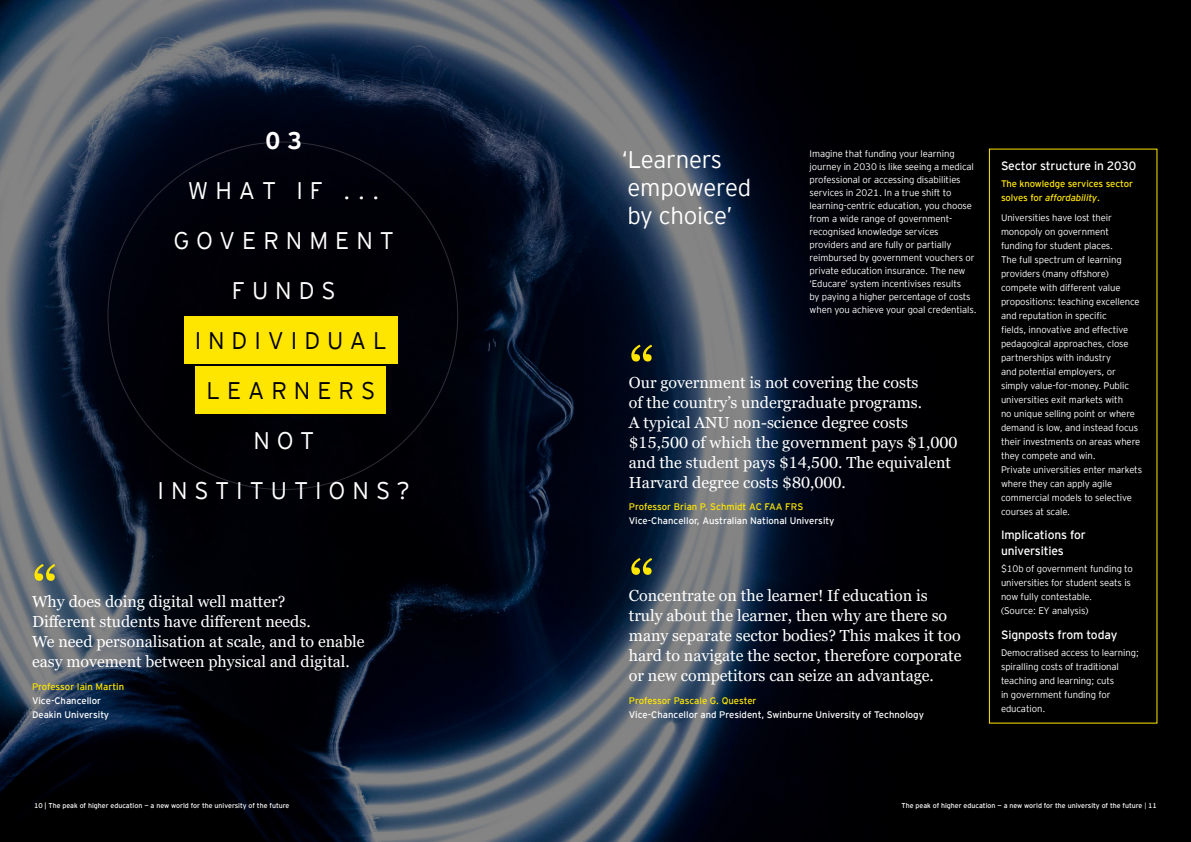
<style>
.page{position:relative;width:1191px;height:842px;background:#fff}
.page>*{position:absolute;margin:0;border:0;box-sizing:border-box;transform-origin:0 0}
.t1{font:64px "Georgia Pro";color:#ffe600}
.t2{font:300 24px/50px "EY Interstate";letter-spacing:.29em;color:#fff;text-align:center}
.t3{font:300 24px/28px "EY Interstate";letter-spacing:-.01em;color:#fff}
.t4{font:300 24px/50px "EY Interstate";letter-spacing:.29em;color:#000;text-align:center}
.t5{font:700 24px "EY Interstate";color:#fff}
.t6{font:16px/20px "Georgia Pro";color:#fff}
.t7{font:12px/16px "EY Interstate";letter-spacing:-.01em;color:#fff}
.t8{font:300 9.5px/14px "EY Interstate";letter-spacing:-.01em;color:#fff}
.t9{font:9.5px/14px "EY Interstate";color:#fff}
.t10{font:9.5px/14px "EY Interstate";letter-spacing:-.01em;color:#ffe600}
.t11{font:7px "EY Interstate";color:#fff}
.s1{font-style:italic}
.s2{font-weight:300}
</style>
<div class="page">
<img style="left:0;top:0;width:1191px;height:842px">
<div style="left:184px;top:316px;width:214px;height:48px;background:#ffe600"></div>
<div style="left:196px;top:366px;width:190px;height:48px;background:#ffe600"></div>
<div style="left:989px;top:149px;width:168px;height:574px;border:1px solid #ffe600"></div>
<h1 class="t1" style="left:32px;top:553px;width:28px">“</h1>
<h2 class="t5" style="left:265px;top:124px;width:38px">0 3</h2>
<h2 class="t2" style="left:173px;top:165px;width:222px">WHAT IF ...<br>GOVERNMENT<br>FUNDS</h2>
<h2 class="t4" style="left:195px;top:314px;width:194px">INDIVIDUAL<br>LEARNERS</h2>
<h2 class="t2" style="left:157px;top:414px;width:254px">NOT<br>INSTITUTIONS?</h2>
<h3 class="t6" style="left:32px;top:592px;width:334px">Why does doing digital well matter?<br>Different students have different needs.<br>We need personalisation at scale, and to enable easy movement between physical and digital.</h3>
<p class="t10" style="left:32px;top:679px;width:94px">Professor Iain Martin</p>
<p class="t9" style="left:32px;top:693px;width:79px">Vice-Chancellor<br>Deakin University</p>
<p class="t8" style="left:809px;top:146px;width:169px;line-height:13px">Imagine that funding your learning journey in 2030 is like seeing a medical professional or accessing disabilities services in 2021. In a true shift to learning-centric education, you choose from a wide range of government&shy;recognised knowledge services providers and are fully or partially reimbursed by government vouchers or private education insurance. The new ‘Educare’ system incentivises results<br>by paying a higher percentage of costs when you achieve your goal credentials.</p>
<p class="t7" style="left:1001px;top:157px;width:137px">Sector structure in 2030</p>
<h2 class="t3" style="left:622px;top:145px;width:131px">‘Learners empowered by choice’</h2>
<p class="t10" style="left:1001px;top:176px;width:134px">The knowledge services sector solves for <span class="s1">affordability</span>.</p>
<p class="t8" style="left:1001px;top:210px;width:143px">Universities have lost their monopoly on government funding for student places.<br>The full spectrum of learning providers (many offshore) compete with different value propositions: teaching excellence and reputation in specific<br>fields, innovative and effective pedagogical approaches, close partnerships with industry<br>and potential employers, or simply value-for-money. Public universities exit markets with<br>no unique selling point or where demand is low, and instead focus their investments on areas where they compete and win.<br>Private universities enter markets where they can apply agile commercial models to selective courses at scale.</p>
<p class="t7" style="left:1001px;top:526px;width:86px">Implications for universities</p>
<p class="t8" style="left:1001px;top:561px;width:133px">$10b of government funding to universities for student seats is now fully contestable.<br>(Source: EY analysis)</p>
<p class="t7" style="left:1001px;top:626px;width:118px">Signposts from today</p>
<p class="t8" style="left:1001px;top:645px;width:139px">Democratised access to learning; spiralling costs of traditional teaching and learning; cuts<br>in government funding for education.</p>
<h1 class="t1" style="left:629px;top:334px;width:28px">“</h1>
<p class="t6" style="left:629px;top:373px;width:330px">Our government is not covering the costs<br>of the country’s undergraduate programs.<br>A typical ANU non-science degree costs $15,500 of which the government pays $1,000 and the student pays $14,500. The equivalent Harvard degree costs $80,000.</p>
<p class="t10" style="left:629px;top:499px;width:176px">Professor Brian P. Schmidt AC FAA FRS</p>
<p class="t9" style="left:629px;top:513px;width:207px">Vice-Chancellor, Australian National University</p>
<h1 class="t1" style="left:629px;top:547px;width:28px">“</h1>
<h3 class="t6" style="left:629px;top:586px;width:334px">Concentrate on the learner! If education is truly about the learner, then why are there so many separate sector bodies? This makes it too hard to navigate the sector, therefore corporate or new competitors can seize an advantage.</h3>
<p class="t10" style="left:629px;top:693px;width:129px">Professor Pascale G. Quester</p>
<p class="t9" style="left:629px;top:707px;width:296px">Vice-Chancellor and President, Swinburne University of Technology</p>
<p class="t11" style="left:34px;top:800px;width:257px">10 | The peak of higher education — a new world for the university of the future</p>
<p class="t11" style="left:901px;top:800px;width:257px">The peak of higher education — a new world for the university of the future <span class="s2">|</span> 11</p>
</div>
